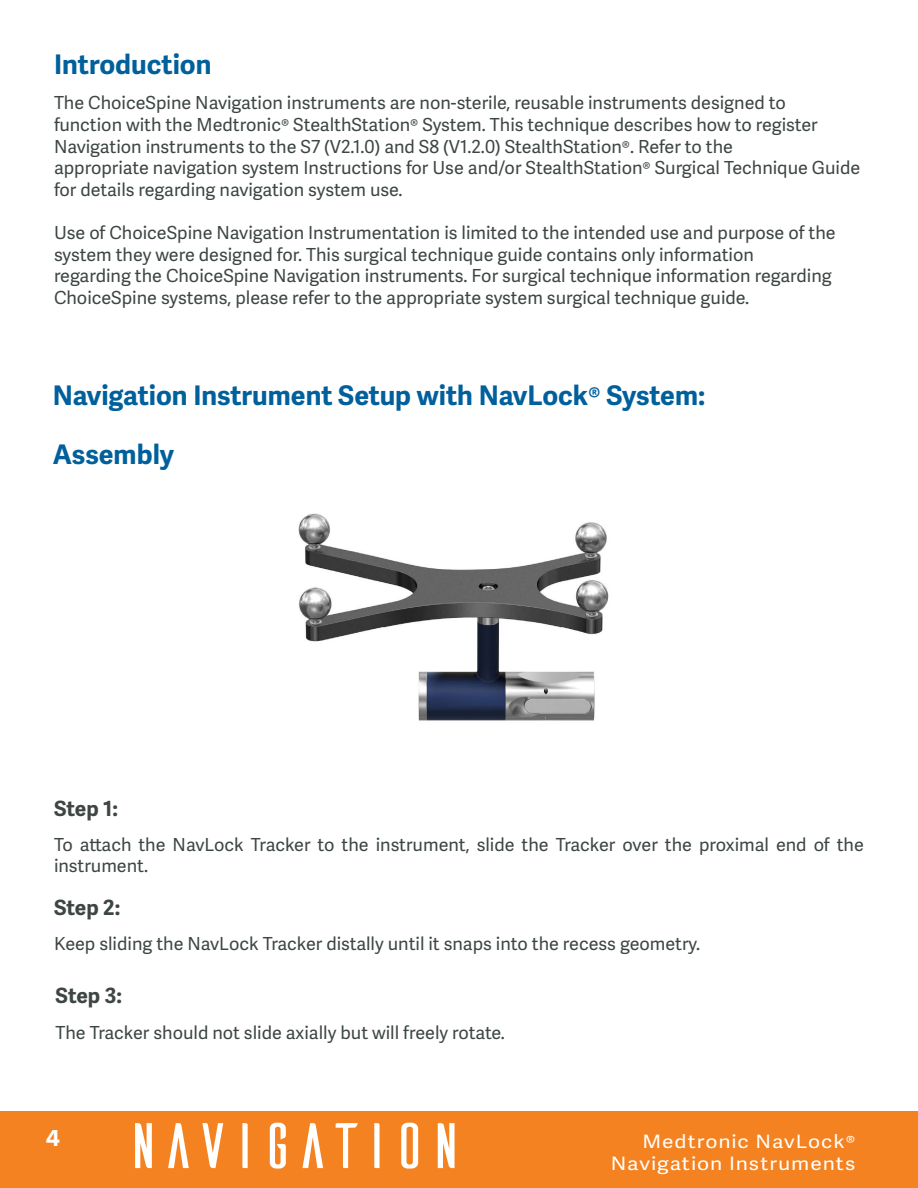
<style>
.page{position:relative;width:918px;height:1188px;background:#fff}
.page>*{position:absolute;margin:0;border:0;box-sizing:border-box;transform-origin:0 0}
.t1{font:64.2px "Ailerons";letter-spacing:-.1em;color:#fff;scale:1.13 1}
.t2{font:700 27px "Adelle Sans";color:#00609c}
.t3{font:700 24px "Proxima Nova";color:#fff}
.t4{font:700 21px "Adelle Sans";color:#3d4644}
.t5{font:18.45px/22.2px "Adelle Sans";letter-spacing:.045em;color:#fff;text-align:right;scale:1.13 1}
.t6{font:18px/21.6px "Adelle Sans";color:#3d4644}
</style>
<div class="page">
<div style="left:0;top:1111px;width:918px;height:77px;background:#f58220"></div>
<img style="left:298px;top:513px;width:311px;height:208px">
<h2 class="t2" style="left:54px;top:49px;width:159px">Introduction</h2>
<p class="t6" style="left:54px;top:93px;width:808px">The ChoiceSpine Navigation instruments are non-sterile, reusable instruments designed to<br>function with the Medtronic® StealthStation® System. This technique describes how to register Navigation instruments to the S7 (V2.1.0) and S8 (V1.2.0) StealthStation®. Refer to the<br>appropriate navigation system Instructions for Use and/or StealthStation® Surgical Technique Guide for details regarding navigation system use.</p>
<p class="t6" style="left:54px;top:223px;width:783px">Use of ChoiceSpine Navigation Instrumentation is limited to the intended use and purpose of the system they were designed for. This surgical technique guide contains only information<br>regarding the ChoiceSpine Navigation instruments. For surgical technique information regarding ChoiceSpine systems, please refer to the appropriate system surgical technique guide.</p>
<h2 class="t2" style="left:53px;top:379px;width:654px">Navigation Instrument Setup with NavLock® System:</h2>
<h2 class="t2" style="left:53px;top:439px;width:123px">Assembly</h2>
<p class="t4" style="left:54px;top:796px;width:66px">Step 1:</p>
<p class="t6" style="left:54px;top:834px;width:811px">To attach the NavLock Tracker to the instrument, slide the Tracker over the proximal end of the instrument.</p>
<p class="t4" style="left:54px;top:895px;width:68px">Step 2:</p>
<p class="t6" style="left:54px;top:934px;width:648px">Keep sliding the NavLock Tracker distally until it snaps into the recess geometry.</p>
<p class="t4" style="left:56px;top:983px;width:68px">Step 3:</p>
<p class="t6" style="left:56px;top:1022px;width:451px">The Tracker should not slide axially but will freely rotate.</p>
<h3 class="t3" style="left:46px;top:1120px;width:16px">4</h3>
<h1 class="t1" style="left:122px;top:1115px;width:308px">NAVIGATION</h1>
<p class="t5" style="left:611px;top:1131px;width:218px">Medtronic NavLock®<br>Navigation Instruments</p>
</div>
